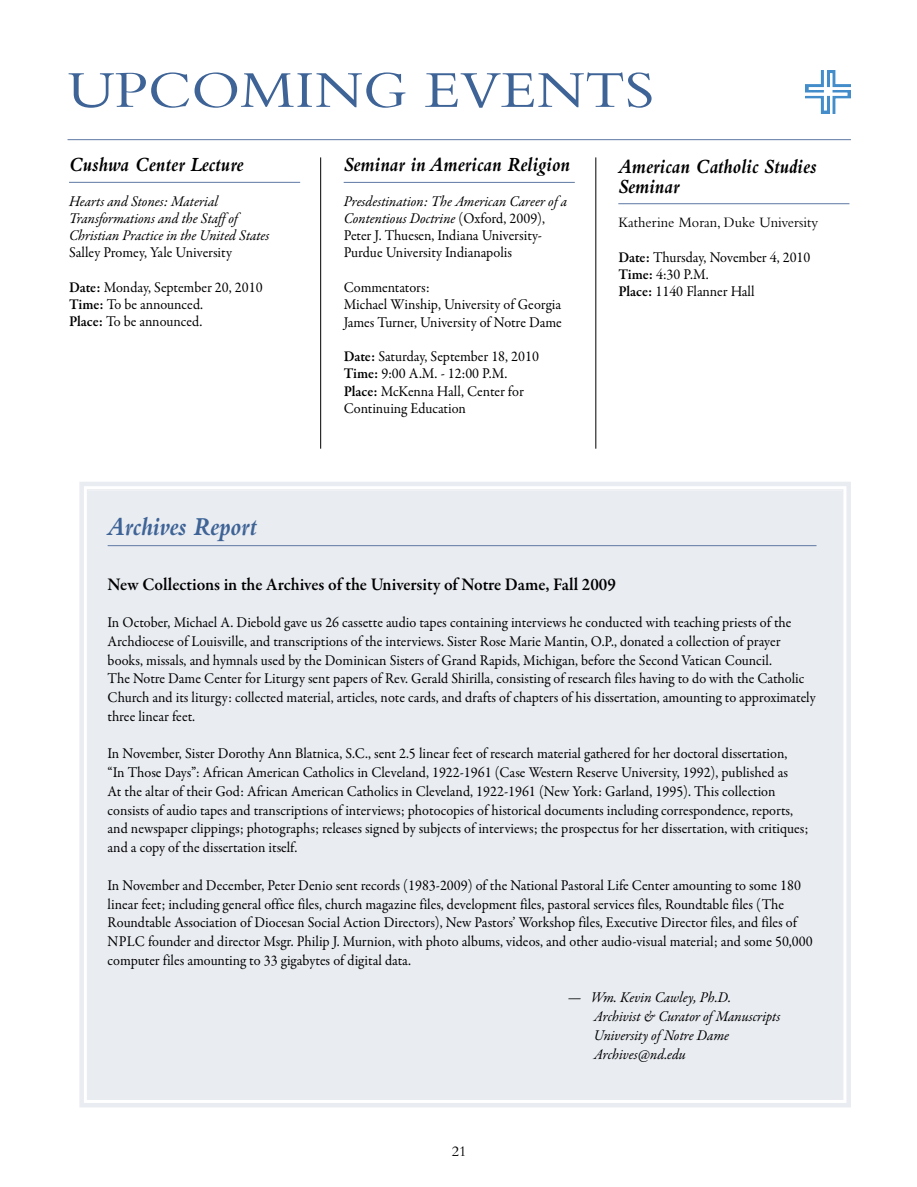
<style>
.page{position:relative;width:917px;height:1187px;background:#fff}
.page>*{position:absolute;margin:0;border:0;box-sizing:border-box;transform-origin:0 0}
.t1{font:54px "Bembo";color:#3e6396;scale:1.1 1}
.t2{font:italic 700 27px "Bembo";letter-spacing:-.01em;color:#3e6396;scale:.9 1}
.t3{font:italic 700 21px/19.5px "Bembo";color:#000;scale:.9 1}
.t4{font:600 18px "Garamond Premr Pro";color:#000;scale:.95 1}
.t5{font:15px/18.8px "Garamond Premr Pro";color:#000;scale:.95 1}
.t6{font:italic 15px/18.8px "Garamond Premr Pro";letter-spacing:-.005em;color:#000;scale:.95 1}
.t7{font:15px "Bembo";color:#000;scale:.95 1}
.t8{font:15px "Bembo";color:#000}
.s1{font-weight:600}
.s2{font-style:italic}
</style>
<div class="page">
<svg style="left:67px;top:139px;width:784px;height:1px"></svg>
<svg style="left:69px;top:182px;width:232px;height:1px"></svg>
<svg style="left:343px;top:182px;width:232px;height:1px"></svg>
<svg style="left:618px;top:203px;width:232px;height:1px"></svg>
<div style="left:79px;top:482px;width:771px;height:625px;background:#e9ecf1"></div>
<svg style="left:107px;top:545px;width:709px;height:1px"></svg>
<img style="left:805px;top:70px;width:46px;height:44px">
<svg style="left:320px;top:157px;width:1px;height:292px"></svg>
<svg style="left:595px;top:157px;width:1px;height:292px"></svg>
<h1 class="t1" style="left:67px;top:70px;width:535px">UPCOMING EVENTS</h1>
<h3 class="t3" style="left:69px;top:157px;width:195px">Cushwa Center Lecture</h3>
<p class="t6" style="left:69px;top:194px;width:212px;line-height:17.2px">Hearts and Stones: Material<br>Transformations and the Staff of<br>Christian Practice in the United States</p>
<p class="t5" style="left:69px;top:245px;width:173px">Salley Promey, Yale University</p>
<p class="t5" style="left:69px;top:280px;width:205px;line-height:17.2px"><span class="s1">Date:</span> Monday, September 20, 2010<br><span class="s1">Time:</span> To be announced.<br><span class="s1">Place:</span> To be announced.</p>
<h3 class="t3" style="left:344px;top:157px;width:253px">Seminar in American Religion</h3>
<p class="t5" style="left:344px;top:194px;width:237px;line-height:17.2px"><span class="s2">Presdestination: The American Career of a Contentious Doctrine</span> (Oxford, 2009), Peter J. Thuesen, Indiana University-Purdue University Indianapolis</p>
<p class="t5" style="left:344px;top:280px;width:231px;line-height:17.2px">Commentators:<br>Michael Winship, University of Georgia<br>James Turner, University of Notre Dame</p>
<p class="t5" style="left:344px;top:349px;width:207px;line-height:17.2px"><span class="s1">Date:</span> Saturday, September 18, 2010<br><span class="s1">Time:</span> 9:00 A.M. - 12:00 P.M.<br><span class="s1">Place:</span> McKenna Hall, Center for<br>Continuing Education</p>
<h3 class="t3" style="left:618px;top:159px;width:222px">American Catholic Studies<br>Seminar</h3>
<p class="t7" style="left:618px;top:217px;width:212px">Katherine Moran, Duke University</p>
<p class="t5" style="left:618px;top:249px;width:204px;line-height:17.2px"><span class="s1">Date:</span> Thursday, November 4, 2010<br><span class="s1">Time:</span> 4:30 P.M.<br><span class="s1">Place:</span> 1140 Flanner Hall</p>
<h2 class="t2" style="left:108px;top:516px;width:167px">Archives Report</h2>
<p class="t4" style="left:108px;top:576px;width:536px">New Collections in the Archives of the University of Notre Dame, Fall 2009</p>
<p class="t5" style="left:108px;top:614px;width:746px">In October, Michael A. Diebold gave us 26 cassette audio tapes containing interviews he conducted with teaching priests of the Archdiocese of Louisville, and transcriptions of the interviews. Sister Rose Marie Mantin, O.P., donated a collection of prayer books, missals, and hymnals used by the Dominican Sisters of Grand Rapids, Michigan, before the Second Vatican Council.<br>The Notre Dame Center for Liturgy sent papers of Rev. Gerald Shirilla, consisting of research files having to do with the Catholic Church and its liturgy: collected material, articles, note cards, and drafts of chapters of his dissertation, amounting to approximately three linear feet.</p>
<p class="t5" style="left:108px;top:745px;width:739px">In November, Sister Dorothy Ann Blatnica, S.C., sent 2.5 linear feet of research material gathered for her doctoral dissertation,<br>“In Those Days”: African American Catholics in Cleveland, 1922-1961 (Case Western Reserve University, 1992), published as<br>At the altar of their God: African American Catholics in Cleveland, 1922-1961 (New York: Garland, 1995). This collection consists of audio tapes and transcriptions of interviews; photocopies of historical documents including correspondence, reports, and newspaper clippings; photographs; releases signed by subjects of interviews; the prospectus for her dissertation, with critiques; and a copy of the dissertation itself.</p>
<p class="t5" style="left:108px;top:877px;width:743px">In November and December, Peter Denio sent records (1983-2009) of the National Pastoral Life Center amounting to some 180 linear feet; including general office files, church magazine files, development files, pastoral services files, Roundtable files (The Roundtable Association of Diocesan Social Action Directors), New Pastors’ Workshop files, Executive Director files, and files of NPLC founder and director Msgr. Philip J. Murnion, with photo albums, videos, and other audio-visual material; and some 50,000 computer files amounting to 33 gigabytes of digital data.</p>
<p class="t6" style="left:594px;top:989px;width:198px;text-indent:-26px">— Wm. Kevin Cawley, Ph.D.<br>Archivist &amp; Curator of Manuscripts<br>University of Notre Dame<br>Archives@nd.edu</p>
<p class="t8" style="left:452px;top:1145px;width:16px">21</p>
</div>
